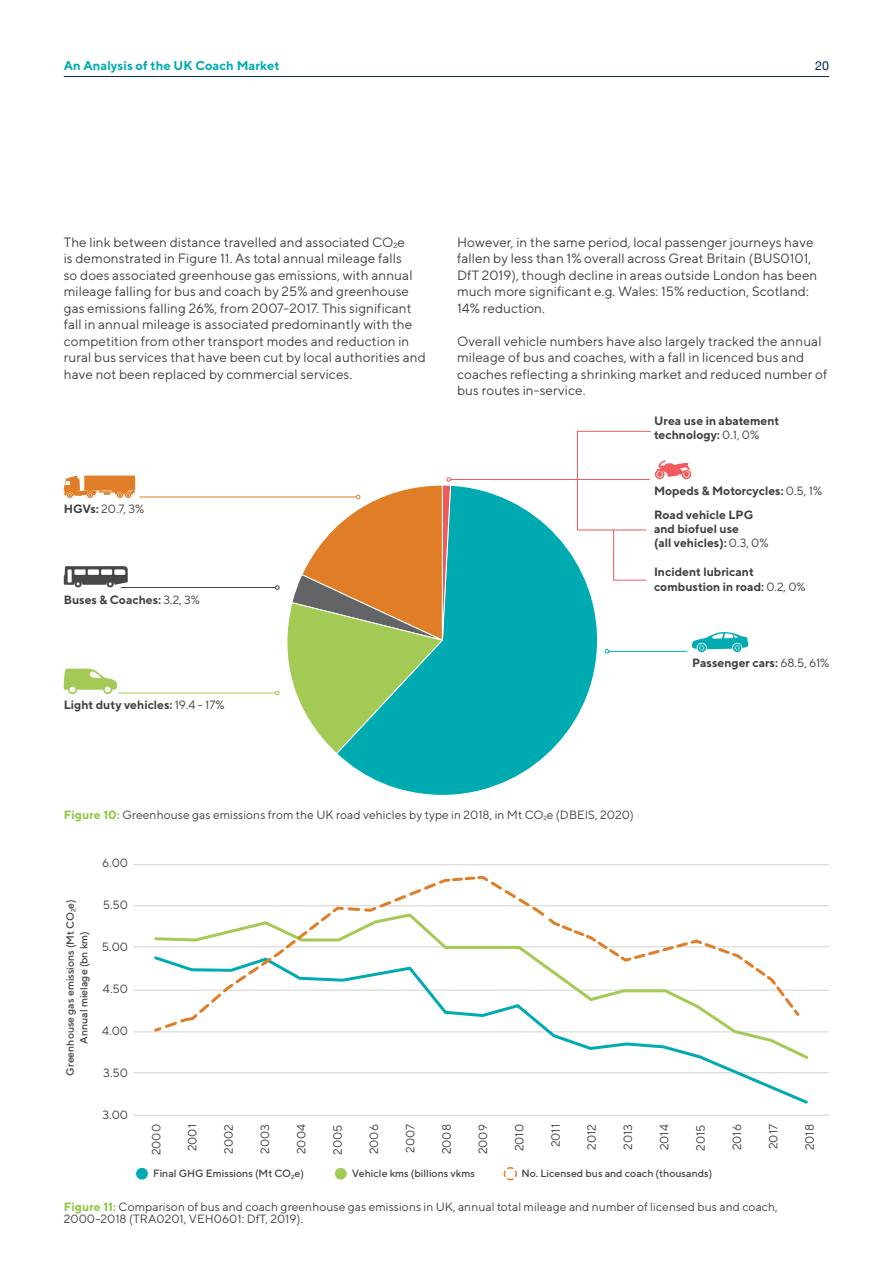
<style>
.page{position:relative;width:893px;height:1263px;background:#fff}
.page>*{position:absolute;margin:0;border:0;box-sizing:border-box;transform-origin:0 0}
.t1{font:13.5px/16.5px "TT Norms";letter-spacing:.005em;color:#414042}
.t2{font:700 12.75px "TT Norms";letter-spacing:.005em;color:#00aab1}
.t3{font:12.45px "Helvetica Neue";color:#00274d}
.t4{font:12px/12px "TT Norms";letter-spacing:.005em;color:#414042}
.t5{font:700 12px/14.4px "TT Norms";color:#414042}
.t6{font:500 10.5px/13.5px "TT Norms";color:#414042;text-align:center}
.s1{font-weight:400}
.s2{font-weight:700}
.s3{font-weight:700;color:#8dc63f}
</style>
<div class="page">
<hr style="left:64px;top:76px;width:765px;height:1px;background:#00274d">
<svg style="left:339px;top:485px;width:259px;height:311px"></svg>
<svg style="left:64px;top:669px;width:53px;height:25px"></svg>
<svg style="left:64px;top:566px;width:64px;height:22px"></svg>
<hr style="left:118px;top:692px;width:158px;height:1px;background:#a4ca56">
<hr style="left:121px;top:587px;width:155px;height:1px;background:#474749">
<hr style="left:139px;top:496px;width:217px;height:1px;background:#e07e27">
<hr style="left:451px;top:479px;width:199px;height:1px;background:#f15b5c">
<svg style="left:275px;top:477px;width:176px;height:278px"></svg>
<hr style="left:609px;top:651px;width:78px;height:1px;background:#00aab1">
<svg style="left:605px;top:649px;width:4px;height:4px"></svg>
<svg style="left:64px;top:476px;width:71px;height:22px"></svg>
<svg style="left:692px;top:632px;width:57px;height:20px"></svg>
<svg style="left:577px;top:430px;width:115px;height:151px"></svg>
<hr style="left:134px;top:1115px;width:695px;height:1px;background:#d1d3d4">
<hr style="left:134px;top:1072px;width:695px;height:1px;background:#d1d3d4">
<hr style="left:134px;top:1031px;width:695px;height:1px;background:#d1d3d4">
<hr style="left:134px;top:990px;width:695px;height:1px;background:#d1d3d4">
<hr style="left:134px;top:946px;width:695px;height:1px;background:#d1d3d4">
<hr style="left:134px;top:905px;width:695px;height:1px;background:#d1d3d4">
<hr style="left:134px;top:864px;width:695px;height:1px;background:#d1d3d4">
<svg style="left:706px;top:1061px;width:102px;height:43px"></svg>
<svg style="left:549px;top:946px;width:262px;height:115px"></svg>
<svg style="left:152px;top:875px;width:650px;height:159px"></svg>
<div style="left:136px;top:1168px;width:12px;height:11px;background:#00aab1;border-radius:50%"></div>
<div style="left:335px;top:1168px;width:12px;height:11px;background:#a4ca56;border-radius:50%"></div>
<svg style="left:503px;top:1167px;width:14px;height:14px"></svg>
<p class="t2" style="left:64px;top:57px;width:217px">An Analysis of the UK Coach Market</p>
<p class="t3" style="left:815px;top:57px;width:15px">20</p>
<p class="t1" style="left:64px;top:234px;width:364px">The link between distance travelled and associated CO<sub>2</sub>e<br>is demonstrated in Figure 11. As total annual mileage falls<br>so does associated greenhouse gas emissions, with annual mileage falling for bus and coach by 25% and greenhouse gas emissions falling 26%, from 2007-2017. This significant fall in annual mileage is associated predominantly with the competition from other transport modes and reduction in rural bus services that have been cut by local authorities and have not been replaced by commercial services.</p>
<p class="t1" style="left:457px;top:234px;width:362px">However, in the same period, local passenger journeys have fallen by less than 1% overall across Great Britain (BUS0101, DfT 2019), though decline in areas outside London has been much more significant e.g. Wales: 15% reduction, Scotland:<br>14% reduction.</p>
<p class="t1" style="left:457px;top:332px;width:372px">Overall vehicle numbers have also largely tracked the annual mileage of bus and coaches, with a fall in licenced bus and coaches reflecting a shrinking market and reduced number of bus routes in-service.</p>
<p class="t5" style="left:654px;top:413px;width:127px">Urea use in abatement technology: <span class="s1">0.1, 0%</span></p>
<p class="t4" style="left:64px;top:503px;width:82px"><span class="s2">HGVs:</span> 20.7, 3%</p>
<p class="t5" style="left:64px;top:592px;width:138px">Buses &amp; Coaches: <span class="s1">3.2, 3%</span></p>
<p class="t5" style="left:64px;top:697px;width:162px">Light duty vehicles: <span class="s1">19.4 - 17%</span></p>
<p class="t5" style="left:654px;top:483px;width:170px">Mopeds &amp; Motorcycles: <span class="s1">0.5, 1%</span></p>
<p class="t5" style="left:654px;top:507px;width:116px">Road vehicle LPG and biofuel use<br>(all vehicles): <span class="s1">0.3, 0%</span></p>
<p class="t5" style="left:654px;top:564px;width:153px">Incident lubricant combustion in road: <span class="s1">0.2, 0%</span></p>
<p class="t5" style="left:692px;top:655px;width:139px">Passenger cars: <span class="s1">68.5, 61%</span></p>
<p class="t4" style="left:64px;top:808px;width:572px"><span class="s3">Figure 10:</span> Greenhouse gas emissions from the UK road vehicles by type in 2018, in Mt CO<sub>2</sub>e (DBEIS, 2020)</p>
<p class="t6" style="left:63px;top:1075px;width:178px;rotate:-90deg">Greenhouse gas emissions (Mt CO<sub>2</sub>e)<br>Annual mielage (bn km)</p>
<p class="t4" style="left:102px;top:857px;width:27px">6.00</p>
<p class="t4" style="left:103px;top:899px;width:27px">5.50</p>
<p class="t4" style="left:102px;top:941px;width:28px">5.00</p>
<p class="t4" style="left:103px;top:983px;width:27px">4.50</p>
<p class="t4" style="left:102px;top:1025px;width:27px">4.00</p>
<p class="t4" style="left:103px;top:1067px;width:26px">3.50</p>
<p class="t4" style="left:102px;top:1109px;width:27px">3.00</p>
<p class="t4" style="left:150px;top:1155px;width:33px;rotate:-90deg">2000</p>
<p class="t4" style="left:186px;top:1151px;width:29px;rotate:-90deg">2001</p>
<p class="t4" style="left:222px;top:1154px;width:31px;rotate:-90deg">2002</p>
<p class="t4" style="left:259px;top:1154px;width:31px;rotate:-90deg">2003</p>
<p class="t4" style="left:295px;top:1154px;width:31px;rotate:-90deg">2004</p>
<p class="t4" style="left:331px;top:1154px;width:32px;rotate:-90deg">2005</p>
<p class="t4" style="left:368px;top:1154px;width:31px;rotate:-90deg">2006</p>
<p class="t4" style="left:404px;top:1153px;width:30px;rotate:-90deg">2007</p>
<p class="t4" style="left:440px;top:1154px;width:31px;rotate:-90deg">2008</p>
<p class="t4" style="left:477px;top:1154px;width:31px;rotate:-90deg">2009</p>
<p class="t4" style="left:513px;top:1151px;width:29px;rotate:-90deg">2010</p>
<p class="t4" style="left:549px;top:1147px;width:25px;rotate:-90deg">2011</p>
<p class="t4" style="left:585px;top:1150px;width:27px;rotate:-90deg">2012</p>
<p class="t4" style="left:622px;top:1150px;width:27px;rotate:-90deg">2013</p>
<p class="t4" style="left:658px;top:1150px;width:27px;rotate:-90deg">2014</p>
<p class="t4" style="left:694px;top:1150px;width:28px;rotate:-90deg">2015</p>
<p class="t4" style="left:731px;top:1150px;width:28px;rotate:-90deg">2016</p>
<p class="t4" style="left:767px;top:1149px;width:26px;rotate:-90deg">2017</p>
<p class="t4" style="left:803px;top:1150px;width:28px;rotate:-90deg">2018</p>
<p class="t6" style="left:153px;top:1167px;width:152px">Final GHG Emissions (Mt CO<sub>2</sub>e)</p>
<p class="t6" style="left:352px;top:1167px;width:125px">Vehicle kms (billions vkms</p>
<p class="t6" style="left:521px;top:1167px;width:192px">No. Licensed bus and coach (thousands)</p>
<p class="t4" style="left:64px;top:1200px;width:716px"><span class="s3">Figure 11:</span> Comparison of bus and coach greenhouse gas emissions in UK, annual total mileage and number of licensed bus and coach,<br>2000-2018 (TRA0201, VEH0601: DfT, 2019).</p>
</div>
